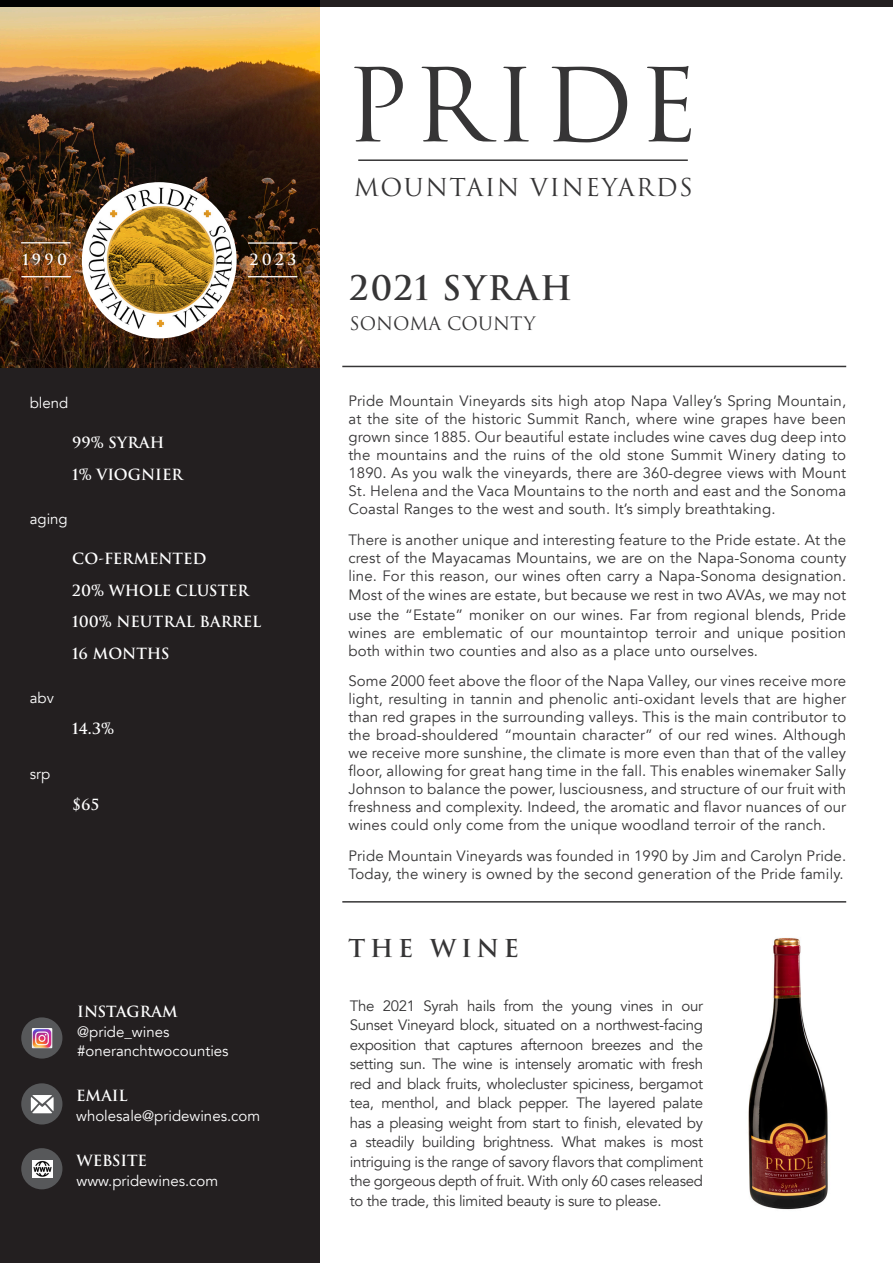
<style>
.page{position:relative;width:893px;height:1263px;background:#fff}
.page>*{position:absolute;margin:0;border:0;box-sizing:border-box;transform-origin:0 0}
.Paragraph_Style_1{font:99px "Trajan Pro 3";letter-spacing:.05em;color:#363536}
.Paragraph_Style_2{font:600 33px "Trajan Pro 3";letter-spacing:.065em;color:#363536}
.Paragraph_Style_1-2{font:24px "Trajan Pro 3";letter-spacing:.06em;color:#363536}
.Paragraph_Style_3{font:600 24px "Trajan Pro 3";letter-spacing:.2em;color:#363536}
.Paragraph_Style_2-2{font:18px "Trajan Pro 3";color:#363536}
.Paragraph_Style_4{font:15px/18px "Avenir";letter-spacing:.01em;color:#363536;text-align:justify}
.Paragraph_Style_13{font:15px/19.5px "Avenir";letter-spacing:-.02em;color:#363536;text-align:justify}
.Paragraph_Style_9{font:600 15px "Trajan Pro 3";color:#fff}
.Paragraph_Style_7{font:15px "Avenir";color:#fff}
.Paragraph_Style_6{font:600 15px "Trajan Pro 3";color:#fff}
.Paragraph_Style_8{font:15px "Avenir";color:#fff}
.Paragraph_Style_5{font:600 15px "Trajan Pro 3";letter-spacing:.22em;color:#fff}
</style>
<div class="page">
<div style="left:0;top:0;width:320px;height:1263px;background:#231f20"></div>
<div style="left:21px;top:1017px;width:41px;height:41px;background:#57585a;border-radius:50%"></div>
<div style="left:21px;top:1083px;width:41px;height:41px;background:#57585a;border-radius:50%"></div>
<svg style="left:31px;top:1095px;width:23px;height:18px"></svg>
<div style="left:21px;top:1148px;width:41px;height:41px;background:#57585a;border-radius:50%"></div>
<div style="left:0;top:0;width:893px;height:7px;background:#231f20"></div>
<div style="left:0;top:0;width:320px;height:7px;background:#000"></div>
<hr style="left:342px;top:366px;width:504px;height:1px;background:#363536">
<img style="left:0;top:7px;width:320px;height:361px">
<hr style="left:22px;top:242px;width:48px;height:1px;background:#fff">
<hr style="left:22px;top:276px;width:48px;height:1px;background:#fff">
<hr style="left:248px;top:242px;width:49px;height:2px;background:#fff">
<hr style="left:248px;top:276px;width:49px;height:1px;background:#fff">
<img style="left:32px;top:1028px;width:20px;height:20px">
<img style="left:32px;top:1160px;width:21px;height:18px">
<hr style="left:342px;top:901px;width:504px;height:1px;background:#363536">
<img style="left:748px;top:938px;width:80px;height:272px">
<hr style="left:358px;top:159px;width:330px;height:2px;background:#363536">
<img style="left:82px;top:182px;width:155px;height:156px">
<p class="Paragraph_Style_5" style="left:23px;top:249px;width:46px">1990</p>
<p class="Paragraph_Style_5" style="left:250px;top:249px;width:48px">2023</p>
<p class="Paragraph_Style_8" style="left:30px;top:394px;width:40px">blend</p>
<p class="Paragraph_Style_9" style="left:72px;top:432px;width:93px">99% SYRAH</p>
<p class="Paragraph_Style_9" style="left:72px;top:464px;width:112px">1% VIOGNIER</p>
<p class="Paragraph_Style_8" style="left:30px;top:510px;width:40px">aging</p>
<p class="Paragraph_Style_8" style="left:30px;top:689px;width:26px">abv</p>
<p class="Paragraph_Style_8" style="left:30px;top:764px;width:22px">srp</p>
<p class="Paragraph_Style_9" style="left:72px;top:548px;width:136px">CO-FERMENTED</p>
<p class="Paragraph_Style_9" style="left:72px;top:579px;width:178px">20% WHOLE CLUSTER</p>
<p class="Paragraph_Style_9" style="left:72px;top:611px;width:190px">100% NEUTRAL BARREL</p>
<p class="Paragraph_Style_9" style="left:72px;top:642px;width:99px">16 MONTHS</p>
<p class="Paragraph_Style_9" style="left:72px;top:718px;width:43px">14.3%</p>
<p class="Paragraph_Style_9" style="left:72px;top:794px;width:28px">$65</p>
<p class="Paragraph_Style_6" style="left:77px;top:1001px;width:102px">INSTAGRAM</p>
<p class="Paragraph_Style_7" style="left:77px;top:1023px;width:94px">@pride_wines</p>
<p class="Paragraph_Style_7" style="left:77px;top:1042px;width:153px">#oneranchtwocounties</p>
<p class="Paragraph_Style_6" style="left:76px;top:1085px;width:53px">EMAIL</p>
<p class="Paragraph_Style_7" style="left:76px;top:1106px;width:185px">wholesale@pridewines.com</p>
<p class="Paragraph_Style_6" style="left:77px;top:1150px;width:72px">WEBSITE</p>
<p class="Paragraph_Style_7" style="left:77px;top:1171px;width:143px">www.pridewines.com</p>
<p class="Paragraph_Style_1" style="left:345px;top:38px;width:355px">PRIDE</p>
<p class="Paragraph_Style_1-2" style="left:354px;top:171px;width:341px">MOUNTAIN VINEYARDS</p>
<p class="Paragraph_Style_2" style="left:349px;top:264px;width:224px">2021 SYRAH</p>
<p class="Paragraph_Style_2-2" style="left:349px;top:311px;width:188px">SONOMA COUNTY</p>
<p class="Paragraph_Style_4" style="left:348px;top:392px;width:499px">Pride Mountain Vineyards sits high atop Napa Valley’s Spring Mountain, at the site of the historic Summit Ranch, where wine grapes have been grown since 1885. Our beautiful estate includes wine caves dug deep into the mountains and the ruins of the old stone Summit Winery dating to 1890. As you walk the vineyards, there are 360-degree views with Mount St. Helena and the Vaca Mountains to the north and east and the Sonoma Coastal Ranges to the west and south. It’s simply breathtaking.</p>
<p class="Paragraph_Style_4" style="left:348px;top:531px;width:499px">There is another unique and interesting feature to the Pride estate. At the crest of the Mayacamas Mountains, we are on the Napa-Sonoma county line. For this reason, our wines often carry a Napa-Sonoma designation.</p>
<p class="Paragraph_Style_4" style="left:348px;top:585px;width:499px;line-height:19.5px">Most of the wines are estate, but because we rest in two AVAs, we may not use the “Estate” moniker on our wines. Far from regional blends, Pride</p>
<p class="Paragraph_Style_4" style="left:348px;top:624px;width:499px">wines are emblematic of our mountaintop terroir and unique position both within two counties and also as a place unto ourselves.</p>
<p class="Paragraph_Style_4" style="left:348px;top:672px;width:499px">Some 2000 feet above the floor of the Napa Valley, our vines receive more light, resulting in tannin and phenolic anti-oxidant levels that are higher than red grapes in the surrounding valleys. This is the main contributor to the broad-shouldered “mountain character” of our red wines. Although we receive more sunshine, the climate is more even than that of the valley floor, allowing for great hang time in the fall. This enables winemaker Sally Johnson to balance the power, lusciousness, and structure of our fruit with freshness and complexity. Indeed, the aromatic and flavor nuances of our wines could only come from the unique woodland terroir of the ranch.</p>
<p class="Paragraph_Style_4" style="left:348px;top:847px;width:499px">Pride Mountain Vineyards was founded in 1990 by Jim and Carolyn Pride.<br>Today, the winery is owned by the second generation of the Pride family.</p>
<p class="Paragraph_Style_3" style="left:348px;top:931px;width:172px">THE WINE</p>
<p class="Paragraph_Style_13" style="left:350px;top:996px;width:355px">The 2021 Syrah hails from the young vines in our Sunset Vineyard block, situated on a northwest-facing exposition that captures afternoon breezes and the setting sun. The wine is intensely aromatic with fresh red and black fruits, wholecluster spiciness, bergamot tea, menthol, and black pepper. The layered palate has a pleasing weight from start to finish, elevated by a steadily building brightness. What makes is most intriguing is the range of savory flavors that compliment the gorgeous depth of fruit. With only 60 cases released to the trade, this limited beauty is sure to please.</p>
</div>
